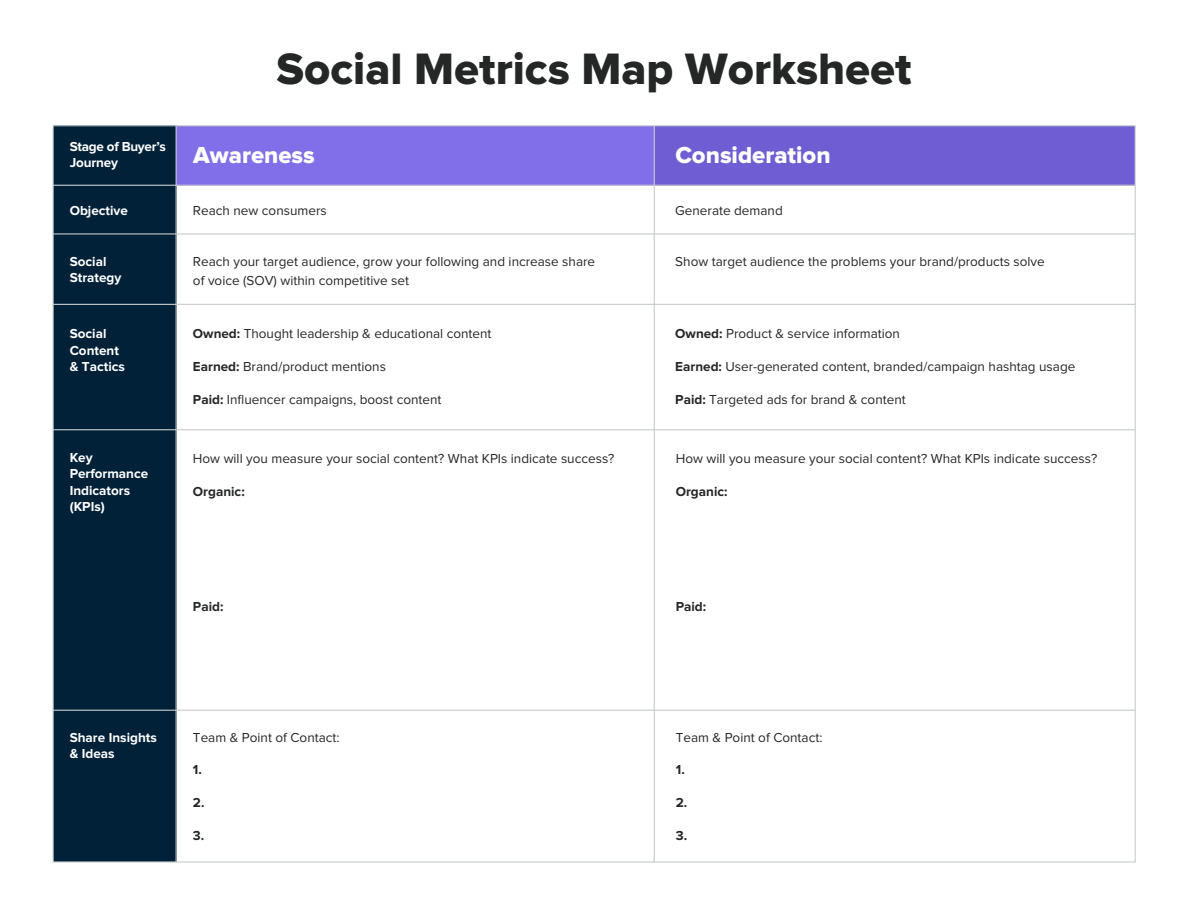
<style>
.page{position:relative;width:1188px;height:918px;background:#fff}
.page>*{position:absolute;margin:0;border:0;box-sizing:border-box;transform-origin:0 0}
.t1{font:45.6px "Proxima Nova Extrabld";color:#252626}
.t2{font:24px "Proxima Nova Extrabld";color:#fff}
.t3{font:13.5px/19.5px "Proxima Nova";color:#252626}
.t4{font:700 13.5px/16.5px "Proxima Nova";color:#fff}
.t5{font:700 13.5px "Proxima Nova";color:#252626}
.t6{font:700 13.5px/16.5px "Proxima Nova";letter-spacing:-.02em;color:#fff}
.s1{font-weight:700}
</style>
<div class="page">
<div style="left:53px;top:126px;width:123px;height:736px;background:#002138"></div>
<div style="left:176px;top:126px;width:478px;height:60px;background:#816fea"></div>
<div style="left:655px;top:126px;width:480px;height:60px;background:#6f5ed3"></div>
<hr style="left:176px;top:125px;width:1px;height:737px;background:#c8cccc">
<hr style="left:53px;top:185px;width:1082px;height:1px;background:#c8cccc">
<hr style="left:53px;top:233px;width:1082px;height:2px;background:#c8cccc">
<hr style="left:53px;top:304px;width:1082px;height:1px;background:#c8cccc">
<hr style="left:53px;top:429px;width:1082px;height:1px;background:#c8cccc">
<hr style="left:53px;top:710px;width:1082px;height:1px;background:#c8cccc">
<hr style="left:654px;top:125px;width:1px;height:737px;background:#c8cccc">
<p class="t6" style="left:70px;top:138px;width:98px">Stage of Buyer’s<br>Journey</p>
<p class="t4" style="left:70px;top:203px;width:60px">Objective</p>
<p class="t4" style="left:70px;top:253px;width:53px">Social<br>Strategy</p>
<p class="t4" style="left:70px;top:326px;width:57px">Social<br>Content &amp; Tactics</p>
<p class="t4" style="left:70px;top:449px;width:80px">Key<br>Performance<br>Indicators (KPIs)</p>
<h1 class="t1" style="left:277px;top:48px;width:637px">Social Metrics Map Worksheet</h1>
<h2 class="t2" style="left:193px;top:144px;width:123px">Awareness</h2>
<h2 class="t2" style="left:675px;top:144px;width:157px">Consideration</h2>
<p class="t3" style="left:193px;top:201px;width:135px">Reach new consumers</p>
<p class="t3" style="left:675px;top:201px;width:109px">Generate demand</p>
<p class="t3" style="left:193px;top:252px;width:404px">Reach your target audience, grow your following and increase share of voice (SOV) within competitive set</p>
<p class="t3" style="left:675px;top:252px;width:371px">Show target audience the problems your brand/products solve</p>
<p class="t3" style="left:193px;top:324px;width:300px"><span class="s1">Owned:</span> Thought leadership &amp; educational content</p>
<p class="t3" style="left:193px;top:357px;width:194px"><span class="s1">Earned:</span> Brand/product mentions</p>
<p class="t3" style="left:193px;top:390px;width:250px"><span class="s1">Paid:</span> Influencer campaigns, boost content</p>
<p class="t3" style="left:675px;top:324px;width:226px"><span class="s1">Owned:</span> Product &amp; service information</p>
<p class="t3" style="left:675px;top:357px;width:402px"><span class="s1">Earned:</span> User-generated content, branded/campaign hashtag usage</p>
<p class="t3" style="left:675px;top:390px;width:232px"><span class="s1">Paid:</span> Targeted ads for brand &amp; content</p>
<p class="t3" style="left:193px;top:449px;width:423px">How will you measure your social content? What KPIs indicate success?</p>
<p class="t5" style="left:193px;top:484px;width:53px">Organic:</p>
<p class="t3" style="left:676px;top:449px;width:423px">How will you measure your social content? What KPIs indicate success?</p>
<p class="t5" style="left:676px;top:484px;width:53px">Organic:</p>
<p class="t5" style="left:193px;top:599px;width:32px">Paid:</p>
<p class="t5" style="left:676px;top:599px;width:32px">Paid:</p>
<p class="t4" style="left:70px;top:729px;width:89px">Share Insights &amp; Ideas</p>
<p class="t3" style="left:193px;top:728px;width:148px">Team &amp; Point of Contact:</p>
<p class="t5" style="left:193px;top:762px;width:11px">1.</p>
<p class="t5" style="left:193px;top:795px;width:13px">2.</p>
<p class="t5" style="left:193px;top:828px;width:13px">3.</p>
<p class="t3" style="left:676px;top:727px;width:148px">Team &amp; Point of Contact:</p>
<p class="t5" style="left:676px;top:762px;width:11px">1.</p>
<p class="t5" style="left:676px;top:795px;width:13px">2.</p>
<p class="t5" style="left:676px;top:828px;width:13px">3.</p>
</div>
